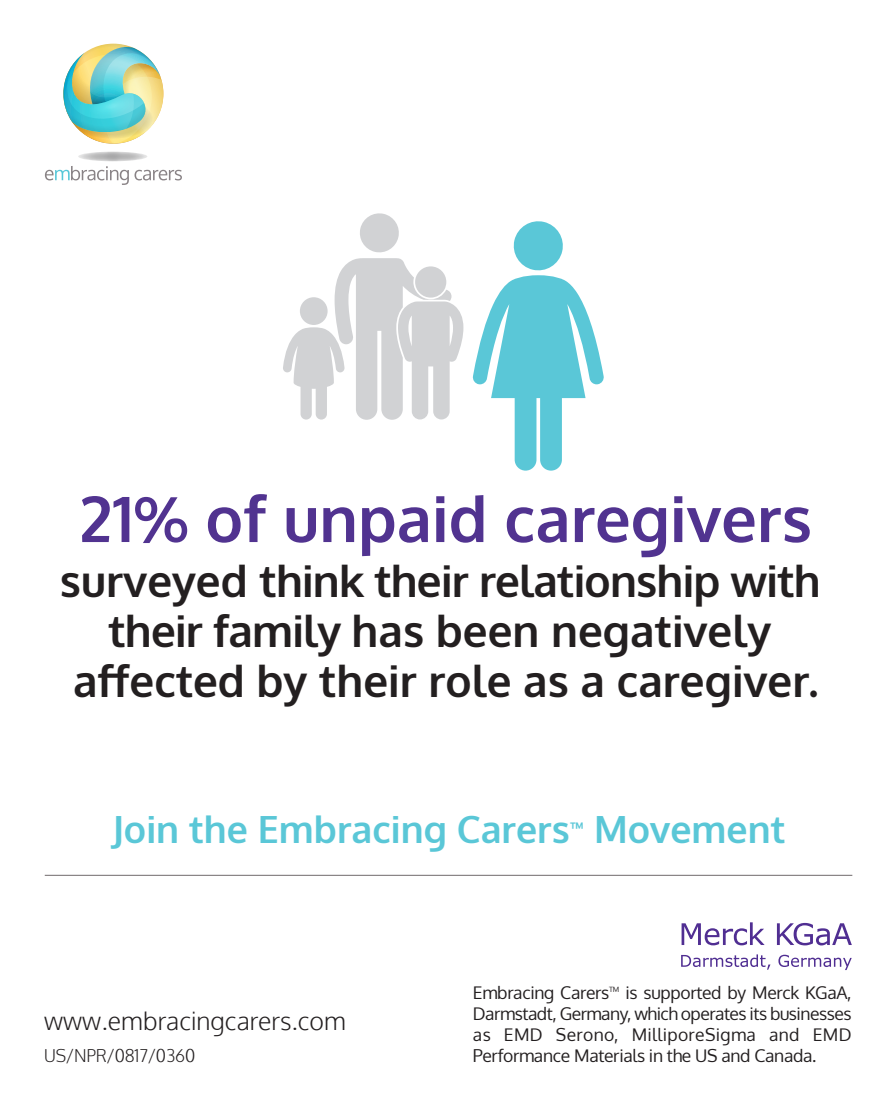
<style>
.page{position:relative;width:893px;height:1102px;background:#fff}
.page>*{position:absolute;margin:0;border:0;box-sizing:border-box;transform-origin:0 0}
.t1{font:700 63.25px "Oxygen";color:#513390}
.t2{font:700 44px/50px "Oxygen";letter-spacing:-.005em;color:#231f20;text-align:center}
.t3{font:700 37.5px "Oxygen";color:#5ac7d7}
.t4{font:300 25px "Oxygen";color:#231f20}
.t5{font:17.5px/21px "Oxygen";letter-spacing:-.015em;color:#231f20;text-align:justify}
.t6{font:300 17.5px "Oxygen";letter-spacing:-.01em;color:#231f20}
.t7{font:700 16px "Oxygen";color:#5ac7d7}
.t8{font:7.25px "Oxygen";color:#231f20}
</style>
<div class="page">
<img style="left:63px;top:44px;width:100px;height:100px">
<svg style="left:45px;top:166px;width:137px;height:19px"></svg>
<svg style="left:78px;top:152px;width:69px;height:9px"></svg>
<hr style="left:45px;top:874px;width:807px;height:2px;background:#8a8586">
<svg style="left:681px;top:954px;width:89px;height:15px"></svg>
<svg style="left:778px;top:954px;width:74px;height:16px"></svg>
<svg style="left:681px;top:922px;width:83px;height:23px"></svg>
<svg style="left:777px;top:923px;width:75px;height:22px"></svg>
<svg style="left:472px;top:221px;width:132px;height:249px"></svg>
<svg style="left:283px;top:213px;width:180px;height:207px"></svg>
<h1 class="t1" style="left:80px;top:479px;width:734px">21% of unpaid caregivers</h1>
<h2 class="t2" style="left:60px;top:557px;width:762px">surveyed think their relationship with their family has been negatively affected by their role as a caregiver.</h2>
<h3 class="t3" style="left:112px;top:806px;width:459px">Join the Embracing Carers</h3>
<p class="t7" style="left:570px;top:818px;width:16px">™</p>
<h3 class="t3" style="left:594px;top:806px;width:193px">Movement</h3>
<h3 class="t4" style="left:44px;top:1005px;width:303px">www.embracingcarers.com</h3>
<p class="t6" style="left:44px;top:1045px;width:152px">US/NPR/0817/0360</p>
<p class="t5" style="left:473px;top:981px;width:380px;text-indent:152px">is supported by Merck KGaA, Darmstadt, Germany, which operates its businesses as EMD Serono, MilliporeSigma and EMD Performance Materials in the US and Canada.</p>
<p class="t5" style="left:473px;top:981px;width:138px">Embracing Carers</p>
<p class="t8" style="left:609px;top:984px;width:12px">TM</p>
</div>
